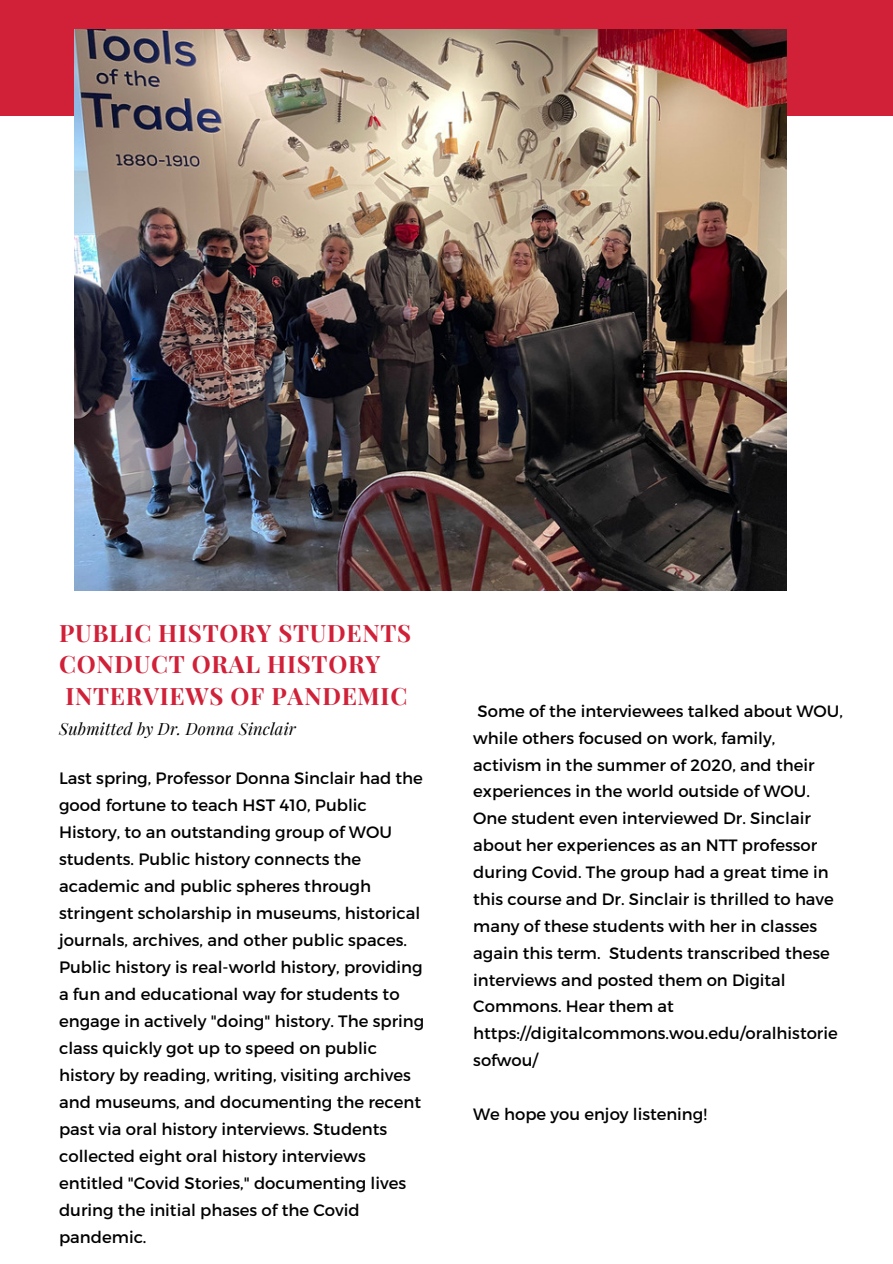
<style>
.page{position:relative;width:893px;height:1264px;background:#fff}
.page>*{position:absolute;margin:0;border:0;box-sizing:border-box;transform-origin:0 0}
.t1{font:700 24px/31.5px "Playfair Display";letter-spacing:.03em;color:#d02139}
.t2{font:16.5px/27px "Montserrat";color:#000}
.t3{font:italic 16.5px "Playfair Display";letter-spacing:.01em;color:#000}
.t4{font:16.35px/26.8px "Montserrat";color:#000}
</style>
<div class="page">
<div style="left:0;top:1px;width:892px;height:114px;background:#d02139"></div>
<img style="left:74px;top:30px;width:712px;height:561px">
<h1 class="t1" style="left:59px;top:616px;width:353px">PUBLIC HISTORY STUDENTS<br>CONDUCT ORAL HISTORY<br>INTERVIEWS OF PANDEMIC</h1>
<p class="t3" style="left:59px;top:717px;width:238px">Submitted by Dr. Donna Sinclair</p>
<p class="t2" style="left:59px;top:764px;width:367px">Last spring, Professor Donna Sinclair had the good fortune to teach HST 410, Public History, to an outstanding group of WOU students. Public history connects the academic and public spheres through stringent scholarship in museums, historical journals, archives, and other public spaces.<br>Public history is real-world history, providing a fun and educational way for students to engage in actively "doing" history. The spring class quickly got up to speed on public history by reading, writing, visiting archives and museums, and documenting the recent past via oral history interviews. Students collected eight oral history interviews entitled "Covid Stories," documenting lives during the initial phases of the Covid pandemic.</p>
<p class="t4" style="left:473px;top:696px;width:371px">Some of the interviewees talked about WOU, while others focused on work, family, activism in the summer of 2020, and their experiences in the world outside of WOU.<br>One student even interviewed Dr. Sinclair about her experiences as an NTT professor during Covid. The group had a great time in this course and Dr. Sinclair is thrilled to have many of these students with her in classes again this term. Students transcribed these interviews and posted them on Digital Commons. Hear them at https://digitalcommons.wou.edu/oralhistorie sofwou/</p>
<p class="t4" style="left:473px;top:1099px;width:235px">We hope you enjoy listening!</p>
</div>
